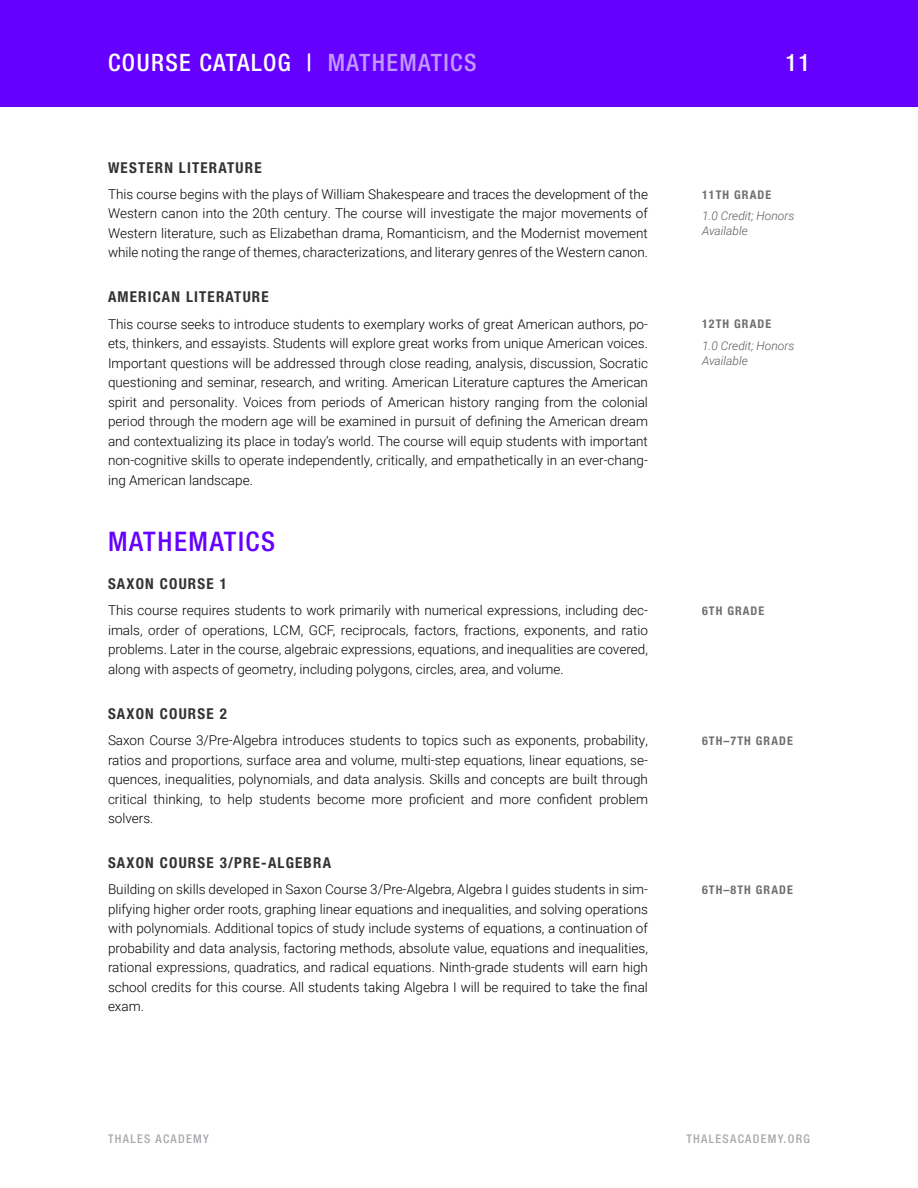
<style>
.page{position:relative;width:918px;height:1188px;background:#fff}
.page>*{position:absolute;margin:0;border:0;box-sizing:border-box;transform-origin:0 0}
.t1{font:500 condensed 27px "Helvetica Neue LT Std";letter-spacing:.06em;color:#6500ff}
.t2{font:500 condensed 24px "Helvetica Neue LT Std";letter-spacing:.06em;color:#fff}
.t3{font:500 condensed 24px "Helvetica Neue LT Std";color:#c199ff}
.t4{font:700 condensed 15px "Helvetica Neue LT Std";letter-spacing:.08em;color:#333}
.t5{font:300 13.5px/19.5px "Roboto";color:#000;text-align:justify}
.t6{font:700 condensed 12px "Helvetica Neue LT Std";letter-spacing:.09em;color:#707070}
.t7{font:italic 300 12px/15px "Roboto";color:#58595b}
.t8{font:500 condensed 12px "Helvetica Neue LT Std";letter-spacing:.11em;color:#a7a9ac}
.s1{color:#c199ff}
</style>
<div class="page">
<div style="left:0;top:0;width:918px;height:107px;background:#6500ff"></div>
<h2 class="t2" style="left:108px;top:48px;width:235px">COURSE CATALOG | <span class="s1">MATHE</span></h2>
<h2 class="t3" style="left:399px;top:48px;width:64px">MATICS</h2>
<h2 class="t2" style="left:786px;top:48px;width:26px">11</h2>
<p class="t4" style="left:108px;top:158px;width:155px">WESTERN LITERATURE</p>
<p class="t5" style="left:108px;top:184px;width:541px">This course begins with the plays of William Shakespeare and traces the development of the Western canon into the 20th century. The course will investigate the major movements of Western literature, such as Elizabethan drama, Romanticism, and the Modernist movement while noting the range of themes, characterizations, and literary genres of the Western canon.</p>
<p class="t4" style="left:108px;top:288px;width:162px">AMERICAN LITERATURE</p>
<p class="t5" style="left:108px;top:314px;width:542px">This course seeks to introduce students to exemplary works of great American authors, po&shy;ets, thinkers, and essayists. Students will explore great works from unique American voices.<br>Important questions will be addressed through close reading, analysis, discussion, Socratic questioning and seminar, research, and writing. American Literature captures the American spirit and personality. Voices from periods of American history ranging from the colonial period through the modern age will be examined in pursuit of defining the American dream and contextualizing its place in today’s world. The course will equip students with important non-cognitive skills to operate independently, critically, and empathetically in an ever-chang&shy;ing American landscape.</p>
<h1 class="t1" style="left:108px;top:525px;width:169px">MATHEMATICS</h1>
<p class="t4" style="left:108px;top:575px;width:120px">SAXON COURSE 1</p>
<p class="t5" style="left:108px;top:600px;width:542px">This course requires students to work primarily with numerical expressions, including dec&shy;imals, order of operations, LCM, GCF, reciprocals, factors, fractions, exponents, and ratio problems. Later in the course, algebraic expressions, equations, and inequalities are covered, along with aspects of geometry, including polygons, circles, area, and volume.</p>
<p class="t4" style="left:108px;top:704px;width:120px">SAXON COURSE 2</p>
<p class="t5" style="left:108px;top:730px;width:542px">Saxon Course 3/Pre-Algebra introduces students to topics such as exponents, probability, ratios and proportions, surface area and volume, multi-step equations, linear equations, se&shy;quences, inequalities, polynomials, and data analysis. Skills and concepts are built through critical thinking, to help students become more proficient and more confident problem solvers.</p>
<p class="t4" style="left:108px;top:854px;width:225px">SAXON COURSE 3/PRE-ALGEBRA</p>
<p class="t5" style="left:108px;top:879px;width:542px">Building on skills developed in Saxon Course 3/Pre-Algebra, Algebra I guides students in sim&shy;plifying higher order roots, graphing linear equations and inequalities, and solving operations with polynomials. Additional topics of study include systems of equations, a continuation of probability and data analysis, factoring methods, absolute value, equations and inequalities, rational expressions, quadratics, and radical equations. Ninth-grade students will earn high school credits for this course. All students taking Algebra I will be required to take the final exam.</p>
<p class="t6" style="left:702px;top:187px;width:71px">11TH GRADE</p>
<p class="t7" style="left:702px;top:208px;width:94px">1.0 Credit; Honors<br>Available</p>
<p class="t6" style="left:702px;top:317px;width:71px">12TH GRADE</p>
<p class="t7" style="left:702px;top:338px;width:94px">1.0 Credit; Honors<br>Available</p>
<p class="t6" style="left:702px;top:604px;width:64px">6TH GRADE</p>
<p class="t6" style="left:702px;top:733px;width:92px">6TH–7TH GRADE</p>
<p class="t6" style="left:702px;top:883px;width:92px">6TH–8TH GRADE</p>
<p class="t8" style="left:108px;top:1131px;width:102px">THALES ACADEMY</p>
<p class="t8" style="left:686px;top:1131px;width:125px">THALESACADEMY.ORG</p>
</div>
